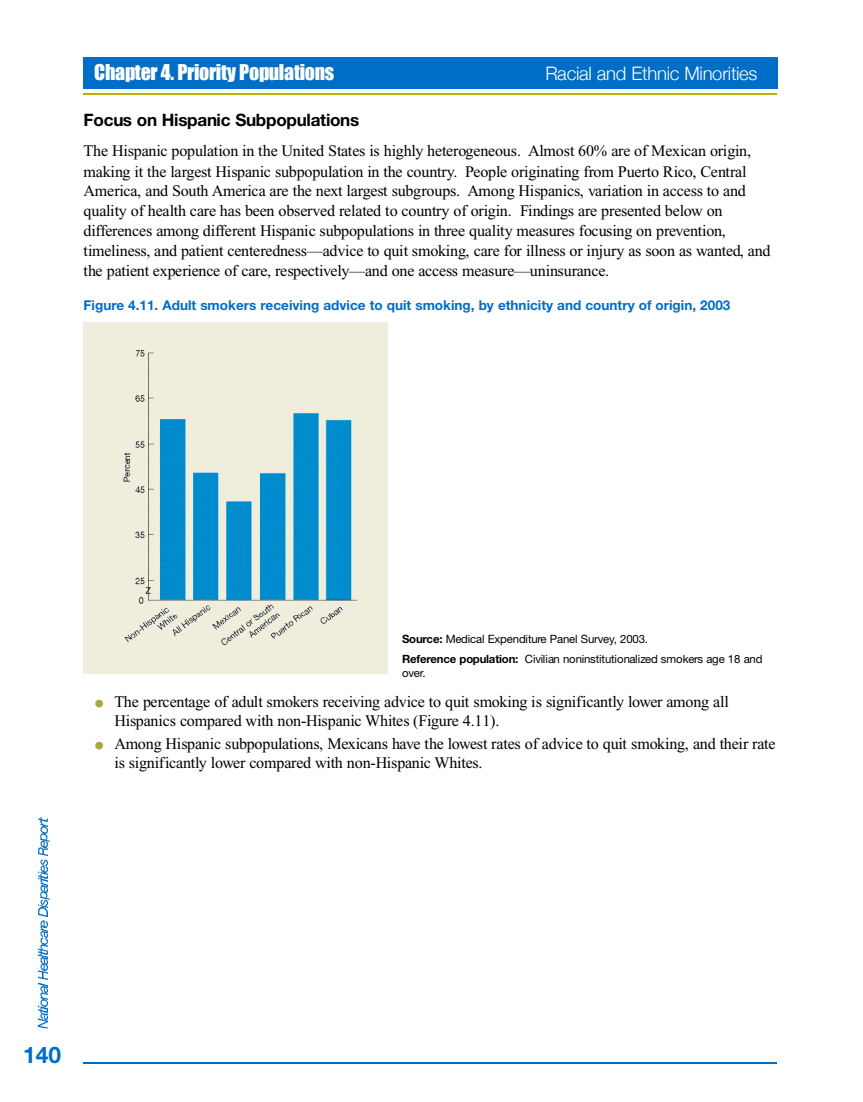
<style>
.page{position:relative;width:863px;height:1102px;background:#fff}
.page>*{position:absolute;margin:0;border:0;box-sizing:border-box;transform-origin:0 0}
.t1{font:700 22.8px "Helvetica Neue";color:#006dc6}
.t2{font:19.95px "Impact";letter-spacing:-.015em;color:#fff}
.t3{font:300 18.45px "Helvetica Neue";letter-spacing:-.02em;color:#fff}
.t4{font:700 17.1px "Helvetica Neue";letter-spacing:-.015em;color:#000}
.t5{font:16.05px/20px "Times New Roman";letter-spacing:-.015em;color:#000}
.t6{font:700 13.5px "Helvetica Neue";color:#006dc6}
.t7{font:11.4px/19.5px "Helvetica Neue";letter-spacing:-.015em;color:#000}
.s1{font-weight:700}
.s2{font-size:31.35px;color:#aca53e}
</style>
<div class="page">
<svg style="left:38px;top:817px;width:12px;height:211px"></svg>
<hr style="left:84px;top:93px;width:693px;height:1px;background:#c0af00">
<hr style="left:84px;top:1062px;width:693px;height:1px;background:#006dc6">
<div style="left:84px;top:57px;width:694px;height:32px;background:#006dc6"></div>
<div style="left:84px;top:322px;width:304px;height:351px;background:#efeedd"></div>
<img style="left:124px;top:371px;width:234px;height:275px">
<p class="t2" style="left:94px;top:60px;width:241px">Chapter 4. Priority Populations</p>
<p class="t3" style="left:545px;top:62px;width:214px">Racial and Ethnic Minorities</p>
<p class="t2" style="left:94px;top:60px;width:83px">H ig h lig h t s</p>
<p class="t4" style="left:84px;top:114px;width:277px">Focus on Hispanic Subpopulations</p>
<p class="t5" style="left:84px;top:142px;width:688px">The Hispanic population in the United States is highly heterogeneous. Almost 60% are of Mexican origin, making it the largest Hispanic subpopulation in the country. People originating from Puerto Rico, Central America, and South America are the next largest subgroups. Among Hispanics, variation in access to and quality of health care has been observed related to country of origin. Findings are presented below on<br>d ifferences among different Hispanic subpopulations in three quality measures focusing on preve n tio n , timeliness, and patient centeredness—advice to quit smoking, care for illness or injury as soon as wa n te d, and the patient experience of care, respective ly—and one access measure—uninsurance.</p>
<p class="t6" style="left:84px;top:300px;width:648px">Figure 4.11. Adult smokers receiving advice to quit smoking, by ethnicity and country of origin, 2003</p>
<p class="t7" style="left:402px;top:630px;width:362px"><span class="s1">S o u rc e :</span> Medical Expenditure Panel Survey, 2003.<br><span class="s1">R e fe rence population:</span> Civilian noninstitutionalized smokers age 18 and</p>
<p class="t7" style="left:402px;top:663px;width:25px">o v e r.</p>
<p class="t5" style="left:114px;top:693px;width:616px;line-height:18.5px;text-indent:-21px"><span class="s2">•</span> The percentage of adult smokers receiving advice to quit smoking is signific a n tly lower among all<br>Hispanics compared with non-Hispanic Whites (Figure 4.11).</p>
<p class="t5" style="left:114px;top:735px;width:663px;line-height:18.5px;text-indent:-21px"><span class="s2">•</span> Among Hispanic subpopulations, Mexicans have the lowest rates of advice to quit smoking, and their rate is signific a n tly lower compared with non-Hispanic W h ite s .</p>
<h1 class="t1" style="left:23px;top:1046px;width:40px">140</h1>
</div>
